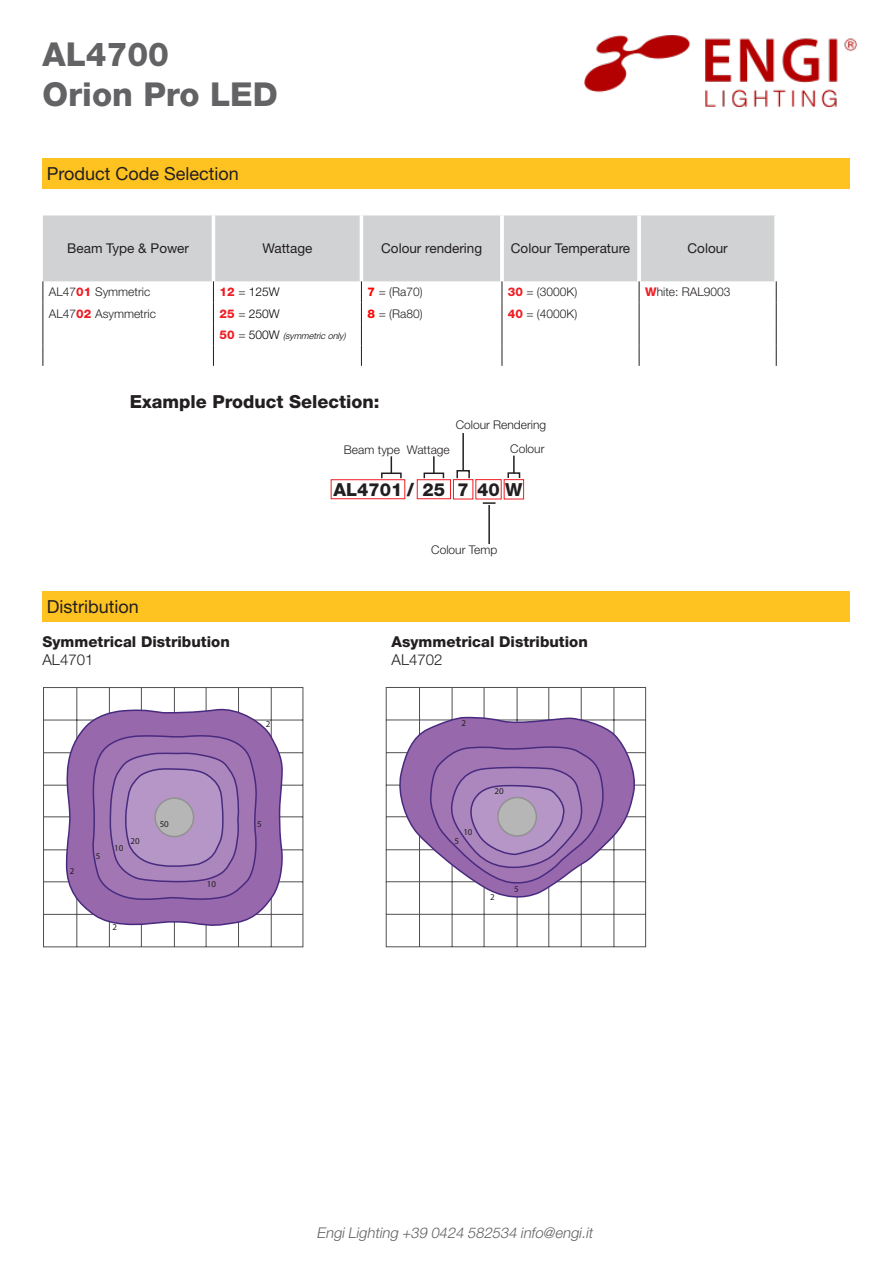
<style>
.page{position:relative;width:893px;height:1263px;background:#fff}
.page>*{position:absolute;margin:0;border:0;box-sizing:border-box;transform-origin:0 0}
.t1{font:800 33px/39.6px "Helvetica Neue LT Std";color:#636366}
.t2{font:800 18px "Helvetica Neue LT Std";color:#231f20}
.t3{font:18px "Helvetica Neue LT Std";color:#231f20}
.t4{font:800 15px/18px "Helvetica Neue LT Std";color:#231f20}
.t5{font:italic 300 14.7px "Helvetica Neue LT Std";color:#636366}
.t6{font:13.5px "Helvetica Neue LT Std";color:#231f20}
.t7{font:300 12px "Helvetica Neue LT Std";color:#231f20}
.t8{font:300 12px "Helvetica Neue LT Std";color:#000}
.t9{font:italic 300 9px "Helvetica Neue LT Std";color:#000}
.t10{font:9px "Myriad Pro";color:#231f20}
.s1{font-weight:800;color:#ee1d23}
.s2{color:#231f20}
.s3{font-weight:800;color:#f00}
.s4{font-weight:800;font-style:normal;font-size:12px;color:#ee1d23}
.s5{font-style:normal;font-size:12px;color:#231f20}
.s6{font-style:normal;font-size:12px}
.s7{font-weight:300}
</style>
<div class="page">
<div style="left:43px;top:215px;width:732px;height:66px;background:#d1d2d4"></div>
<hr style="left:212px;top:215px;width:3px;height:66px;background:#fff">
<hr style="left:360px;top:215px;width:3px;height:66px;background:#fff">
<hr style="left:500px;top:215px;width:3px;height:66px;background:#fff">
<hr style="left:638px;top:215px;width:3px;height:66px;background:#fff">
<hr style="left:503px;top:215px;width:1px;height:66px;background:#fff">
<svg style="left:43px;top:281px;width:734px;height:85px"></svg>
<div style="left:43px;top:591px;width:807px;height:31px;background:#fec221"></div>
<div style="left:43px;top:158px;width:807px;height:31px;background:#fec221"></div>
<div style="left:331px;top:479px;width:74px;height:20px;border:1px solid #ee1d23"></div>
<svg style="left:483px;top:502px;width:12px;height:2px"></svg>
<div style="left:475px;top:479px;width:27px;height:20px;border:1px solid #ee1d23"></div>
<hr style="left:488px;top:505px;width:2px;height:39px;background:#231f20">
<div style="left:504px;top:479px;width:20px;height:20px;border:1px solid #ee1d23"></div>
<div style="left:453px;top:479px;width:20px;height:20px;border:1px solid #ee1d23"></div>
<div style="left:507px;top:472px;width:13px;height:7px;border:2px solid #231f20"></div>
<svg style="left:513px;top:456px;width:2px;height:17px"></svg>
<div style="left:417px;top:479px;width:34px;height:20px;border:1px solid #ee1d23"></div>
<div style="left:424px;top:472px;width:20px;height:7px;border:2px solid #231f20"></div>
<svg style="left:433px;top:456px;width:2px;height:17px"></svg>
<div style="left:456px;top:470px;width:14px;height:9px;border:2px solid #231f20"></div>
<hr style="left:462px;top:433px;width:2px;height:37px;background:#231f20">
<div style="left:381px;top:472px;width:21px;height:7px;border:2px solid #231f20"></div>
<svg style="left:391px;top:456px;width:1px;height:17px"></svg>
<svg style="left:43px;top:687px;width:603px;height:261px"></svg>
<svg style="left:397px;top:717px;width:241px;height:187px"></svg>
<svg style="left:59px;top:705px;width:226px;height:222px"></svg>
<svg style="left:91px;top:733px;width:169px;height:168px;background:#a07ab5"></svg>
<div style="left:155px;top:798px;width:39px;height:38px;background:#b6b6b7;border-radius:50%"></div>
<div style="left:154px;top:797px;width:40px;height:40px;border:2px solid #929192;border-radius:50%"></div>
<div style="left:498px;top:797px;width:38px;height:39px;background:#b6b6b7;border-radius:50%"></div>
<div style="left:497px;top:797px;width:40px;height:40px;border:2px solid #929192;border-radius:50%"></div>
<img style="left:585px;top:35px;width:271px;height:73px">
<h1 class="t1" style="left:43px;top:34px;width:237px">AL4700<br>Orion Pro LED</h1>
<p class="t3" style="left:47px;top:163px;width:194px">Product Code Selection</p>
<p class="t6" style="left:67px;top:240px;width:123px">Beam Type &amp; Power</p>
<p class="t6" style="left:262px;top:240px;width:52px">Wattage</p>
<p class="t6" style="left:381px;top:240px;width:103px">Colour rendering</p>
<p class="t6" style="left:511px;top:240px;width:121px">Colour Temperature</p>
<p class="t6" style="left:687px;top:240px;width:42px">Colour</p>
<p class="t7" style="left:49px;top:285px;width:103px">AL47<span class="s1">01</span> Symmetric</p>
<p class="t8" style="left:219px;top:285px;width:62px"><span class="s1">12</span> <span class="s2">=</span> 125W</p>
<p class="t7" style="left:367px;top:285px;width:57px"><span class="s3">7</span> = (Ra70)</p>
<p class="t7" style="left:508px;top:285px;width:71px"><span class="s1">30</span> = (3000K)</p>
<p class="t7" style="left:645px;top:285px;width:87px"><span class="s1">W</span>hite: RAL9003</p>
<p class="t7" style="left:49px;top:306px;width:109px">AL47<span class="s1">02</span> Asymmetric</p>
<p class="t8" style="left:219px;top:306px;width:62px"><span class="s1">25</span> <span class="s2">=</span> 250W</p>
<p class="t7" style="left:367px;top:306px;width:57px"><span class="s3">8</span> = (Ra80)</p>
<p class="t7" style="left:508px;top:306px;width:71px"><span class="s1">40</span> = (4000K)</p>
<p class="t9" style="left:219px;top:330px;width:128px"><span class="s4">5 0</span> <span class="s5">=</span> <span class="s6">5 0 0 W</span> (symmetric only)</p>
<p class="t2" style="left:130px;top:391px;width:251px">Example Product Selection:</p>
<p class="t7" style="left:456px;top:417px;width:92px">Colour Rendering</p>
<p class="t7" style="left:510px;top:441px;width:36px">Colour</p>
<p class="t7" style="left:344px;top:442px;width:58px">Beam type</p>
<p class="t7" style="left:407px;top:442px;width:44px">Wattage</p>
<p class="t2" style="left:333px;top:478px;width:82px">AL4701 /</p>
<p class="t2" style="left:477px;top:479px;width:47px">40W</p>
<p class="t2" style="left:423px;top:478px;width:24px">25</p>
<p class="t2" style="left:457px;top:479px;width:13px">7</p>
<p class="t3" style="left:47px;top:596px;width:94px">Distribution</p>
<p class="t7" style="left:431px;top:542px;width:68px">Colour Temp</p>
<p class="t4" style="left:43px;top:633px;width:189px">Symmetrical Distribution<br><span class="s7">AL4701</span></p>
<p class="t4" style="left:392px;top:633px;width:198px">Asymmetrical Distribution<br><span class="s7">AL4702</span></p>
<p class="t10" style="left:266px;top:719px;width:6px">2</p>
<p class="t10" style="left:70px;top:866px;width:6px">2</p>
<p class="t10" style="left:96px;top:850px;width:6px">5</p>
<p class="t10" style="left:131px;top:835px;width:11px">20</p>
<p class="t10" style="left:114px;top:842px;width:11px">10</p>
<p class="t10" style="left:113px;top:922px;width:6px">2</p>
<p class="t10" style="left:160px;top:819px;width:11px">50</p>
<p class="t10" style="left:257px;top:819px;width:6px">5</p>
<p class="t10" style="left:207px;top:879px;width:11px">10</p>
<p class="t10" style="left:461px;top:717px;width:6px">2</p>
<p class="t10" style="left:463px;top:827px;width:11px">10</p>
<p class="t10" style="left:454px;top:835px;width:6px">5</p>
<p class="t10" style="left:495px;top:786px;width:11px">20</p>
<p class="t10" style="left:490px;top:891px;width:6px">2</p>
<p class="t10" style="left:514px;top:883px;width:6px">5</p>
<p class="t5" style="left:317px;top:1224px;width:280px">Engi Lighting +39 0424 582534 info@engi.it</p>
</div>
